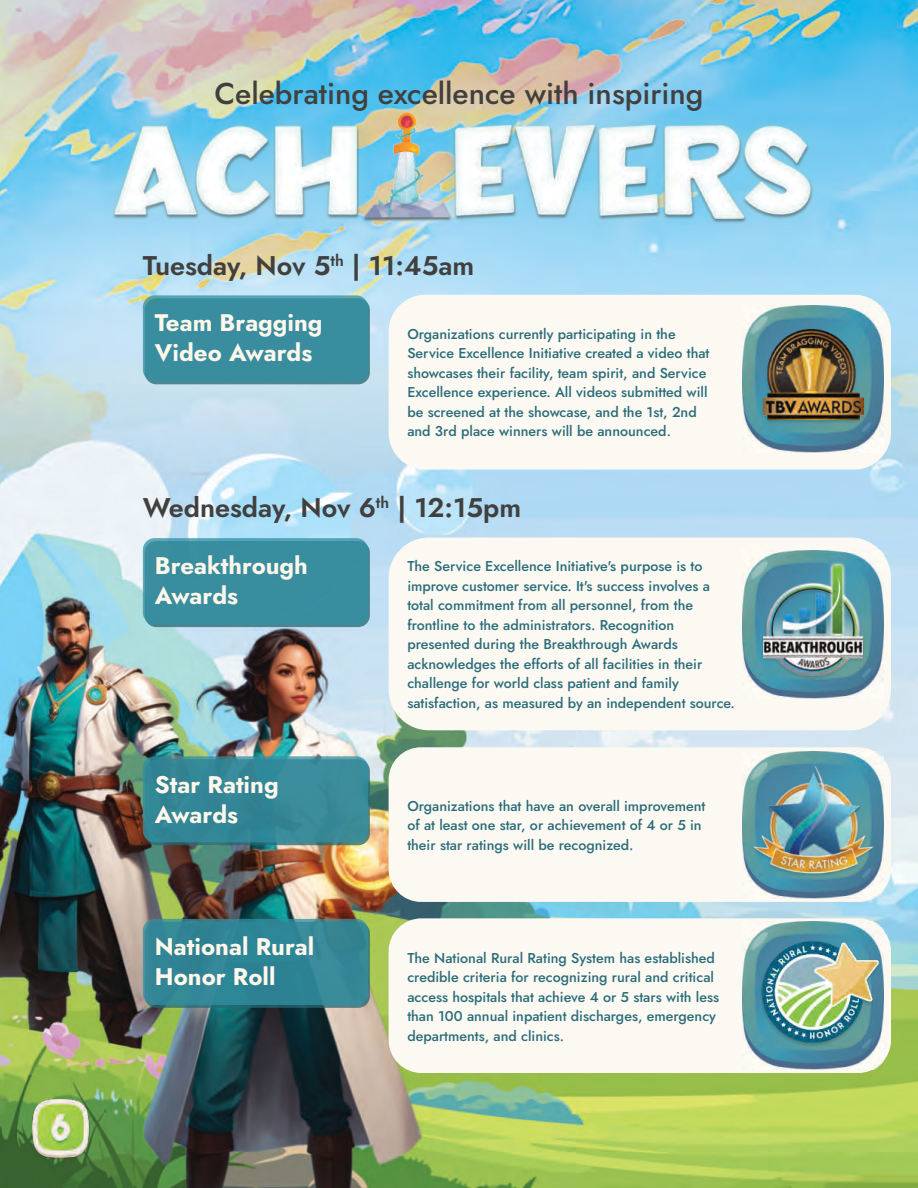
<style>
.page{position:relative;width:918px;height:1188px;background:#fff}
.page>*{position:absolute;margin:0;border:0;box-sizing:border-box;transform-origin:0 0}
.t1{font:500 30px "Jost";color:#41403f}
.t2{font:600 27px "Jost";color:#41403f}
.t3{font:700 24px/30px "Jost";color:#fff7ea}
.t4{font:500 14.25px/19.5px "Jost";color:#2b6c79}
</style>
<div class="page">
<img style="left:0;top:0;width:918px;height:1188px">
<div style="left:389px;top:918px;width:502px;height:155px;background:#fcf9f3;border-radius:33px"></div>
<img style="left:743px;top:956px;width:141px;height:114px">
<div style="left:145px;top:922px;width:225px;height:86px;background:#256873;border-radius:12px;opacity:.75"></div>
<div style="left:143px;top:919px;width:225px;height:86px;background:#318595;border-radius:12px"></div>
<img style="left:745px;top:922px;width:141px;height:141px">
<div style="left:389px;top:747px;width:502px;height:155px;background:#fcf9f3;border-radius:32px"></div>
<img style="left:743px;top:751px;width:141px;height:148px">
<img style="left:752px;top:765px;width:123px;height:113px">
<img style="left:753px;top:764px;width:120px;height:111px">
<div style="left:145px;top:759px;width:225px;height:86px;background:#256873;border-radius:12px;opacity:.75"></div>
<div style="left:143px;top:756px;width:225px;height:86px;background:#348897;border-radius:12px"></div>
<div style="left:389px;top:538px;width:502px;height:192px;background:#fcf9f3;border-radius:40px"></div>
<img style="left:743px;top:551px;width:141px;height:147px">
<img style="left:761px;top:562px;width:105px;height:119px">
<img style="left:764px;top:562px;width:98px;height:113px">
<div style="left:145px;top:541px;width:225px;height:86px;background:#498693;border-radius:12px"></div>
<div style="left:143px;top:538px;width:225px;height:86px;background:#3290a3;border-radius:12px"></div>
<div style="left:389px;top:295px;width:502px;height:175px;background:#fcf9f3;border-radius:37px"></div>
<img style="left:743px;top:305px;width:141px;height:148px">
<img style="left:760px;top:329px;width:107px;height:96px">
<img style="left:763px;top:330px;width:100px;height:89px">
<div style="left:145px;top:298px;width:225px;height:86px;background:#4a8794;border-radius:12px"></div>
<div style="left:143px;top:295px;width:225px;height:86px;background:#398d9e;border-radius:12px"></div>
<img style="left:104px;top:113px;width:718px;height:119px">
<img style="left:362px;top:112px;width:91px;height:111px">
<img style="left:32px;top:1099px;width:57px;height:60px">
<h1 class="t1" style="left:215px;top:72px;width:490px">Celebrating excellence with inspiring</h1>
<h2 class="t2" style="left:143px;top:246px;width:333px">Tuesday, Nov 5<sup>th</sup> | 11:45am</h2>
<h3 class="t3" style="left:155px;top:307px;width:169px">Team Bragging<br>Video Awards</h3>
<p class="t4" style="left:407px;top:324px;width:304px">Organizations currently participating in the Service Excellence Initiative created a video that showcases their facility, team spirit, and Service Excellence experience. All videos submitted will be screened at the showcase, and the 1st, 2nd and 3rd place winners will be announced.</p>
<h2 class="t2" style="left:143px;top:489px;width:380px">Wednesday, Nov 6<sup>th</sup> | 12:15pm</h2>
<h3 class="t3" style="left:155px;top:550px;width:154px">Breakthrough<br>Awards</h3>
<h3 class="t3" style="left:155px;top:770px;width:125px">Star Rating<br>Awards</h3>
<h3 class="t3" style="left:155px;top:932px;width:161px">National Rural<br>Honor Roll</h3>
<p class="t4" style="left:407px;top:557px;width:329px">The Service Excellence Initiative's purpose is to improve customer service. It's success involves a total commitment from all personnel, from the frontline to the administrators. Recognition presented during the Breakthrough Awards acknowledges the efforts of all facilities in their challenge for world class patient and family satisfaction, as measured by an independent source.</p>
<p class="t4" style="left:407px;top:796px;width:300px">Organizations that have an overall improvement of at least one star, or achievement of 4 or 5 in their star ratings will be recognized.</p>
<p class="t4" style="left:407px;top:948px;width:313px">The National Rural Rating System has established credible criteria for recognizing rural and critical access hospitals that achieve 4 or 5 stars with less than 100 annual inpatient discharges, emergency departments, and clinics.</p>
</div>
